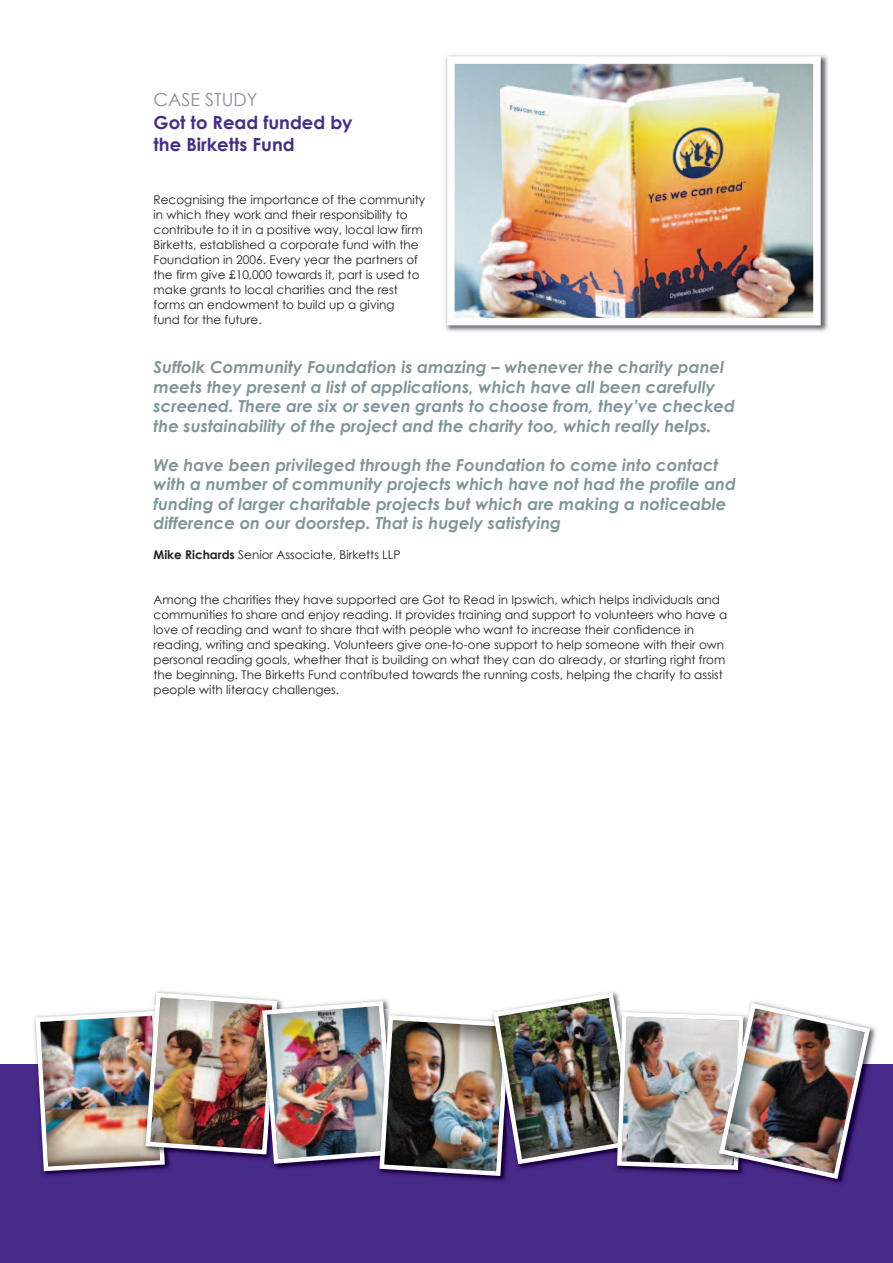
<style>
.page{position:relative;width:893px;height:1263px;background:#fff}
.page>*{position:absolute;margin:0;border:0;box-sizing:border-box;transform-origin:0 0}
.t1{font:700 18px/22.5px "Century Gothic";color:#472b89}
.t2{font:18px "Century Gothic";color:#819598}
.t3{font:italic 700 16.5px/19.5px "Century Gothic";color:#819598}
.t4{font:12px/15px "Century Gothic";color:#231f20}
.s1{font-weight:700}
</style>
<div class="page">
<div style="left:0;top:1064px;width:893px;height:199px;background:#472b89"></div>
<img style="left:873px;top:1027px;width:3px;height:20px">
<img style="left:34px;top:991px;width:839px;height:190px">
<img style="left:445px;top:55px;width:383px;height:277px">
<img style="left:456px;top:65px;width:356px;height:251px">
<div style="left:447px;top:56px;width:374px;height:269px;border:8px solid #fff"></div>
<h1 class="t2" style="left:154px;top:88px;width:106px">CASE STUDY</h1>
<h1 class="t1" style="left:154px;top:111px;width:201px">Got to Read funded by the Birketts Fund</h1>
<p class="t4" style="left:154px;top:192px;width:273px">Recognising the importance of the community in which they work and their responsibility to contribute to it in a positive way, local law firm Birketts, established a corporate fund with the Foundation in 2006. Every year the partners of the firm give £10,000 towards it, part is used to make grants to local charities and the rest forms an endowment to build up a giving<br>fund for the future.</p>
<p class="t3" style="left:154px;top:357px;width:583px">Suffolk Community Foundation is amazing – whenever the charity panel meets they present a list of applications, which have all been carefully screened. There are six or seven grants to choose from, they’ve checked the sustainability of the project and the charity too, which really helps.</p>
<p class="t3" style="left:154px;top:455px;width:584px">We have been privileged through the Foundation to come into contact with a number of community projects which have not had the profile and funding of larger charitable projects but which are making a noticeable difference on our doorstep. That is hugely satisfying</p>
<p class="t4" style="left:154px;top:547px;width:248px"><span class="s1">Mike Richards</span> Senior Associate, Birketts LLP</p>
<p class="t4" style="left:154px;top:592px;width:575px">Among the charities they have supported are Got to Read in Ipswich, which helps individuals and communities to share and enjoy reading. It provides training and support to volunteers who have a love of reading and want to share that with people who want to increase their confidence in reading, writing and speaking. Volunteers give one-to-one support to help someone with their own personal reading goals, whether that is building on what they can do already, or starting right from the beginning. The Birketts Fund contributed towards the running costs, helping the charity to assist people with literacy challenges.</p>
</div>
